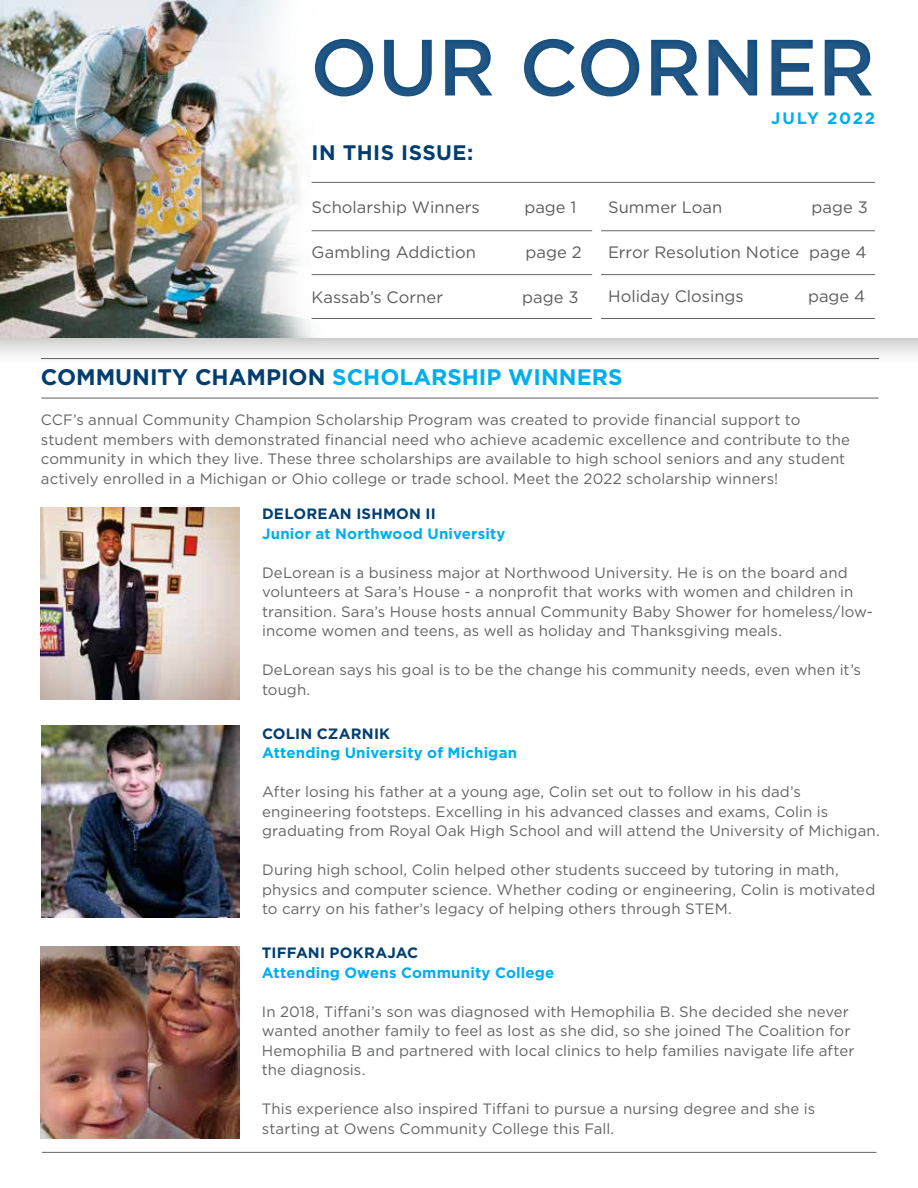
<style>
.page{position:relative;width:918px;height:1188px;background:#fff}
.page>*{position:absolute;margin:0;border:0;box-sizing:border-box;transform-origin:0 0}
.t1{font:500 79.5px "Gotham";color:#003e72}
.t2{font:700 22.5px "Gotham";color:#00aeef}
.t3{font:700 21px "Gotham";letter-spacing:.02em;color:#003e72}
.t4{font:16.5px "Gotham";color:#5d5d60}
.t5{font:700 16.5px "Gotham";letter-spacing:.105em;color:#00aeef}
.t6{font:15px/19.5px "Gotham";letter-spacing:.005em;color:#636466}
.t7{font:700 15px "Gotham";letter-spacing:.01em;color:#00aeef}
.t8{font:700 15px "Gotham";letter-spacing:.015em;color:#003e72}
.s1{color:#003e72}
</style>
<div class="page">
<div style="left:0;top:0;width:918px;height:369px;background:#000;opacity:.5"></div>
<div style="left:0;top:0;width:918px;height:337px;background:#fff"></div>
<hr style="left:42px;top:1152px;width:835px;height:1px;background:#636466">
<hr style="left:312px;top:318px;width:280px;height:1px;background:#636466">
<hr style="left:601px;top:318px;width:274px;height:1px;background:#636466">
<hr style="left:312px;top:182px;width:563px;height:1px;background:#636466">
<hr style="left:312px;top:230px;width:280px;height:1px;background:#636466">
<hr style="left:601px;top:230px;width:274px;height:1px;background:#636466">
<hr style="left:312px;top:274px;width:280px;height:1px;background:#636466">
<hr style="left:601px;top:274px;width:274px;height:1px;background:#636466">
<img style="left:0;top:0;width:373px;height:337px">
<hr style="left:41px;top:398px;width:838px;height:1px;background:#5d5d60">
<hr style="left:41px;top:358px;width:838px;height:1px;background:#5d5d60">
<img style="left:41px;top:507px;width:199px;height:192px">
<img style="left:41px;top:946px;width:198px;height:192px">
<img style="left:42px;top:726px;width:198px;height:192px">
<h1 class="t1" style="left:310px;top:15px;width:566px">OUR CORNER</h1>
<h3 class="t3" style="left:312px;top:138px;width:163px">IN THIS ISSUE:</h3>
<p class="t4" style="left:312px;top:196px;width:170px">Scholarship Winners</p>
<p class="t4" style="left:524px;top:196px;width:54px">page 1</p>
<p class="t4" style="left:312px;top:241px;width:166px">Gambling Addiction</p>
<p class="t4" style="left:526px;top:241px;width:58px">page 2</p>
<p class="t4" style="left:312px;top:286px;width:133px">Kassab’s Corner</p>
<p class="t4" style="left:522px;top:286px;width:58px">page 3</p>
<p class="t5" style="left:771px;top:108px;width:105px">JULY 2022</p>
<p class="t4" style="left:608px;top:196px;width:116px">Summer Loan</p>
<p class="t4" style="left:812px;top:196px;width:58px">page 3</p>
<p class="t4" style="left:608px;top:242px;width:260px">Error Resolution Notice page 4</p>
<p class="t4" style="left:608px;top:285px;width:137px">Holiday Closings</p>
<p class="t4" style="left:808px;top:285px;width:59px">page 4</p>
<h2 class="t2" style="left:41px;top:363px;width:583px"><span class="s1">COMMUNITY CHAMPION</span> SCHOLARSHIP WINNERS</h2>
<p class="t6" style="left:41px;top:410px;width:811px">CCF’s annual Community Champion Scholarship Program was created to provide financial support to student members with demonstrated financial need who achieve academic excellence and contribute to the community in which they live. These three scholarships are available to high school seniors and any student actively enrolled in a Michigan or Ohio college or trade school. Meet the 2022 scholarship winners!</p>
<p class="t8" style="left:262px;top:504px;width:175px">DELOREAN ISHMON II</p>
<p class="t7" style="left:262px;top:524px;width:245px">Junior at Northwood University</p>
<p class="t6" style="left:262px;top:562px;width:613px">DeLorean is a business major at Northwood University. He is on the board and volunteers at Sara’s House - a nonprofit that works with women and children in transition. Sara’s House hosts annual Community Baby Shower for homeless/low&shy;income women and teens, as well as holiday and Thanksgiving meals.</p>
<p class="t6" style="left:262px;top:660px;width:601px">DeLorean says his goal is to be the change his community needs, even when it’s tough.</p>
<p class="t8" style="left:262px;top:723px;width:130px">COLIN CZARNIK</p>
<p class="t7" style="left:262px;top:743px;width:257px">Attending University of Michigan</p>
<p class="t6" style="left:262px;top:782px;width:619px">After losing his father at a young age, Colin set out to follow in his dad’s engineering footsteps. Excelling in his advanced classes and exams, Colin is graduating from Royal Oak High School and will attend the University of Michigan.</p>
<p class="t6" style="left:262px;top:860px;width:615px">During high school, Colin helped other students succeed by tutoring in math, physics and computer science. Whether coding or engineering, Colin is motivated to carry on his father’s legacy of helping others through STEM.</p>
<p class="t8" style="left:262px;top:943px;width:158px">TIFFANI POKRAJAC</p>
<p class="t7" style="left:262px;top:963px;width:294px">Attending Owens Community College</p>
<p class="t6" style="left:262px;top:1002px;width:594px">In 2018, Tiffani’s son was diagnosed with Hemophilia B. She decided she never wanted another family to feel as lost as she did, so she joined The Coalition for Hemophilia B and partnered with local clinics to help families navigate life after the diagnosis.</p>
<p class="t6" style="left:262px;top:1099px;width:555px">This experience also inspired Tiffani to pursue a nursing degree and she is starting at Owens Community College this Fall.</p>
</div>
